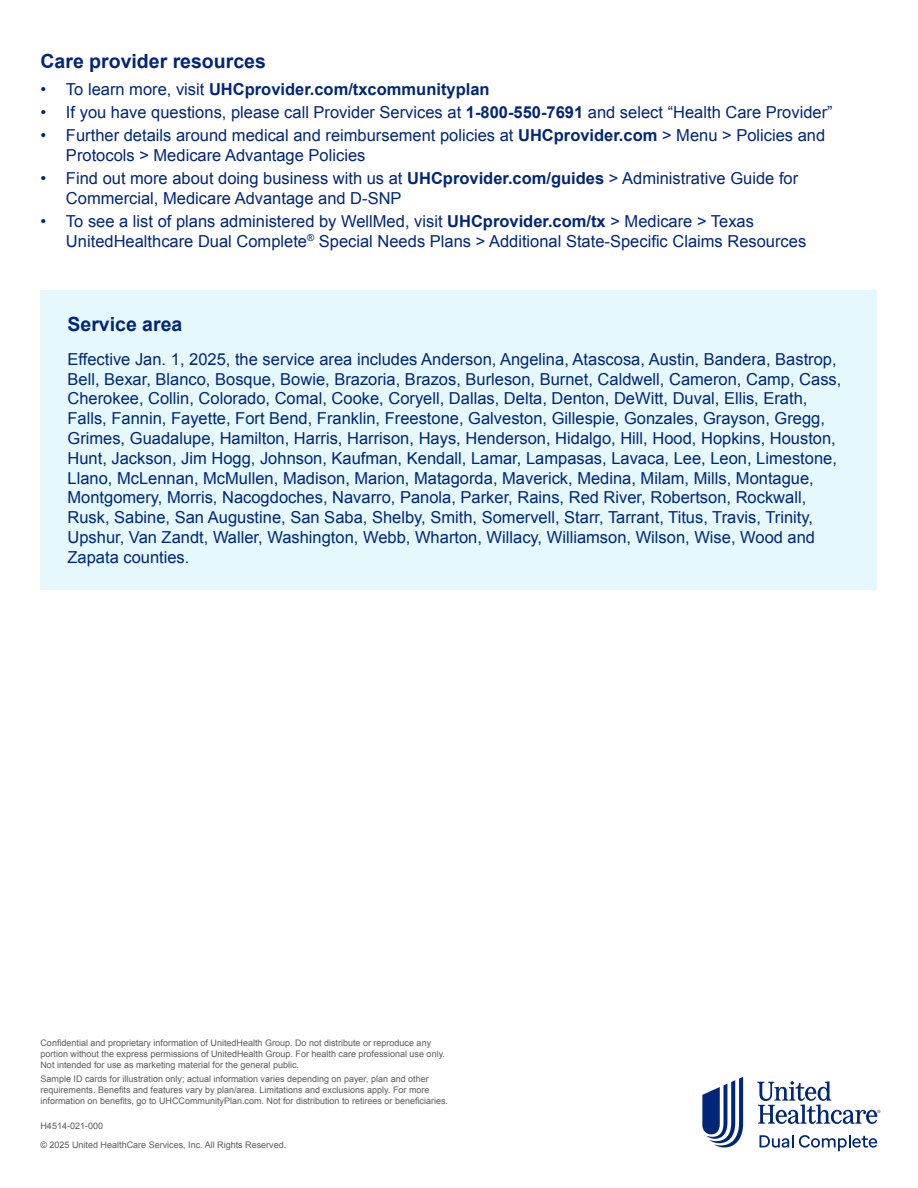
<style>
.page{position:relative;width:918px;height:1188px;background:#fff}
.page>*{position:absolute;margin:0;border:0;box-sizing:border-box;transform-origin:0 0}
.A{font:700 19.5px "Arial";color:#002677}
.t1{font:16.5px/19.8px "Arial";color:#002677}
.t2{font:700 16.5px "Arial";color:#002677}
.Body{font:9px/10.8px "Arial";color:#5a5a5a}
.s1{font-weight:400}
.s2{font-weight:700}
</style>
<div class="page">
<svg style="left:702px;top:1077px;width:41px;height:71px"></svg>
<svg style="left:760px;top:1135px;width:33px;height:13px"></svg>
<svg style="left:799px;top:1135px;width:78px;height:16px"></svg>
<svg style="left:757px;top:1081px;width:123px;height:43px"></svg>
<div style="left:40px;top:290px;width:838px;height:300px;background:#e5f8fb"></div>
<p class="A" style="left:40px;top:49px;width:227px">Care provider resources</p>
<p class="t2" style="left:40px;top:78px;width:451px"><span class="s1">• To learn more, visit</span> UHCprovider.com/txcommunityplan</p>
<p class="t1" style="left:40px;top:102px;width:794px">• If you have questions, please call Provider Services at <span class="s2">1-800-550-7691</span> and select “Health Care Provider”</p>
<p class="t1" style="left:66px;top:126px;width:761px;text-indent:-25px">• Further details around medical and reimbursement policies at <span class="s2">UHCprovider.com</span> &gt; Menu &gt; Policies and<br>Protocols &gt; Medicare Advantage Policies</p>
<p class="t1" style="left:66px;top:169px;width:734px;text-indent:-25px">• Find out more about doing business with us at <span class="s2">UHCprovider.com/guides</span> &gt; Administrative Guide for<br>Commercial, Medicare Advantage and D-SNP</p>
<p class="t1" style="left:66px;top:212px;width:742px;text-indent:-25px">• To see a list of plans administered by WellMed, visit <span class="s2">UHCprovider.com/tx</span> &gt; Medicare &gt; Texas<br>UnitedHealthcare Dual Complete<sup>®</sup> Special Needs Plans &gt; Additional State-Specific Claims Resources</p>
<p class="A" style="left:68px;top:312px;width:116px">Service area</p>
<p class="t1" style="left:68px;top:349px;width:775px">Effective Jan. 1, 2025, the service area includes Anderson, Angelina, Atascosa, Austin, Bandera, Bastrop, Bell, Bexar, Blanco, Bosque, Bowie, Brazoria, Brazos, Burleson, Burnet, Caldwell, Cameron, Camp, Cass, Cherokee, Collin, Colorado, Comal, Cooke, Coryell, Dallas, Delta, Denton, DeWitt, Duval, Ellis, Erath, Falls, Fannin, Fayette, Fort Bend, Franklin, Freestone, Galveston, Gillespie, Gonzales, Grayson, Gregg, Grimes, Guadalupe, Hamilton, Harris, Harrison, Hays, Henderson, Hidalgo, Hill, Hood, Hopkins, Houston, Hunt, Jackson, Jim Hogg, Johnson, Kaufman, Kendall, Lamar, Lampasas, Lavaca, Lee, Leon, Limestone, Llano, McLennan, McMullen, Madison, Marion, Matagorda, Maverick, Medina, Milam, Mills, Montague, Montgomery, Morris, Nacogdoches, Navarro, Panola, Parker, Rains, Red River, Robertson, Rockwall, Rusk, Sabine, San Augustine, San Saba, Shelby, Smith, Somervell, Starr, Tarrant, Titus, Travis, Trinity, Upshur, Van Zandt, Waller, Washington, Webb, Wharton, Willacy, Williamson, Wilson, Wise, Wood and Zapata counties.</p>
<p class="Body" style="left:40px;top:1038px;width:406px">Confidential and proprietary information of UnitedHealth Group. Do not distribute or reproduce any portion without the express permissions of UnitedHealth Group. For health care professional use only.<br>Not intended for use as marketing material for the general public.</p>
<p class="Body" style="left:40px;top:1074px;width:409px">Sample ID cards for illustration only; actual information varies depending on payer, plan and other requirements. Benefits and features vary by plan/area. Limitations and exclusions apply. For more information on benefits, go to UHCCommunityPlan.com. Not for distribution to retirees or beneficiaries.</p>
<p class="Body" style="left:40px;top:1120px;width:64px">H4514-021-000</p>
<p class="Body" style="left:40px;top:1139px;width:247px">© 2025 United HealthCare Services, Inc. All Rights Reserved.</p>
</div>
